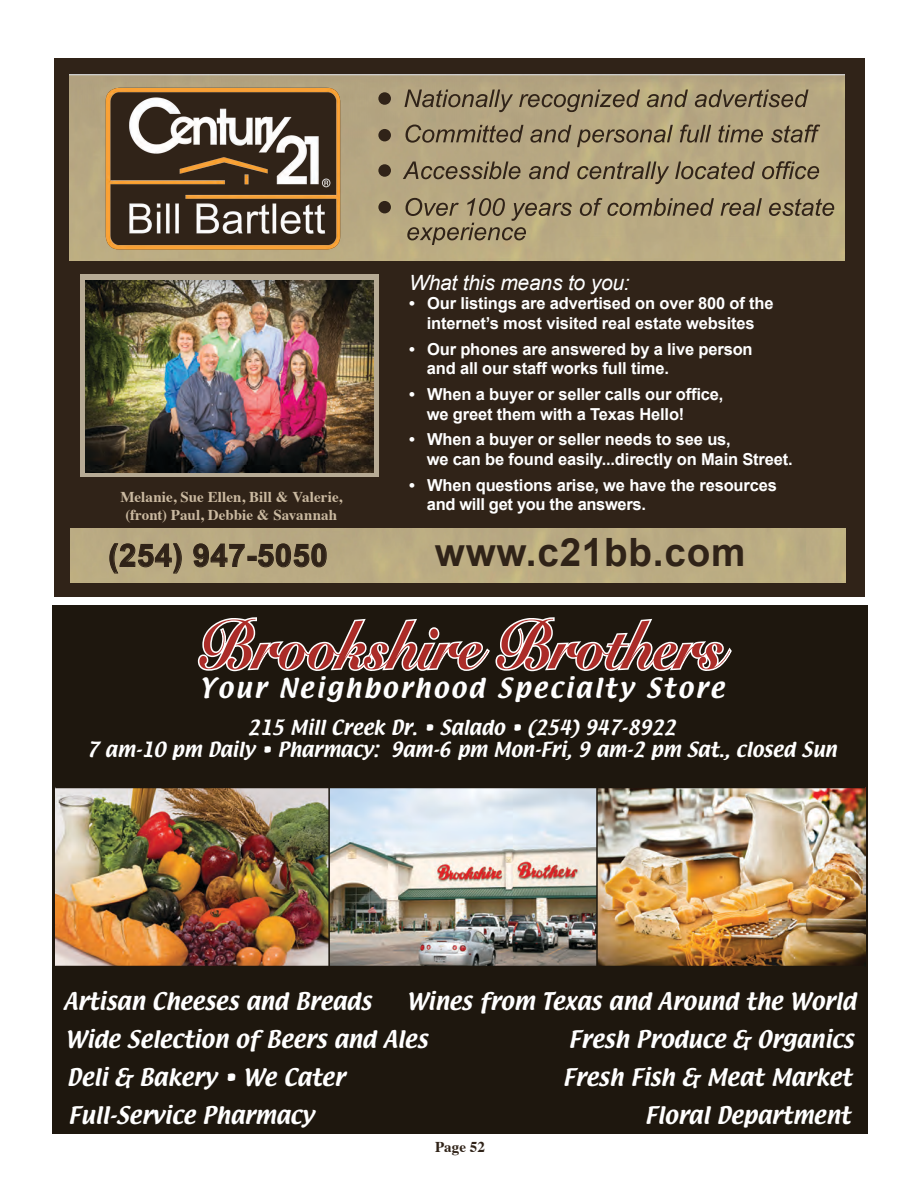
<style>
.page{position:relative;width:918px;height:1188px;background:#fff}
.page>*{position:absolute;margin:0;border:0;box-sizing:border-box;transform-origin:0 0}
.t1{font:900 67.95px "Snell Roundhand";color:#ab2c28;scale:.8 1}
.t2{font:700 39px "Arial";letter-spacing:.02em;color:#302318}
.t3{font:700 31.2px "Arial";letter-spacing:.02em;color:#302318}
.t4{font:24.15px "Textile";letter-spacing:.1em;color:#fff}
.t5{font:21.15px/37.8px "Textile";color:#fff}
.t6{font:italic 21px "Arial";letter-spacing:-.01em;color:#fff}
.t7{font:18.15px/21.8px "Textile";color:#fff;text-align:center}
.t8{font:700 16.5px/19.8px "Arial";letter-spacing:-.01em;color:#fff}
.t9{font:700 15px/18px "Times";letter-spacing:.005em;color:#cbbaa1;text-align:center}
.t10{font:700 15px "Times";letter-spacing:-.005em;color:#302318}
</style>
<div class="page">
<div style="left:54px;top:58px;width:810px;height:539px;background:#302318"></div>
<img style="left:69px;top:74px;width:775px;height:186px">
<svg style="left:406px;top:198px;width:428px;height:47px;background:#a79874"></svg>
<svg style="left:403px;top:161px;width:416px;height:23px;background:#998b6a"></svg>
<svg style="left:406px;top:125px;width:414px;height:22px;background:#988969"></svg>
<svg style="left:404px;top:90px;width:405px;height:22px;background:#968768"></svg>
<div style="left:378px;top:92px;width:13px;height:13px;background:#302318;border-radius:50%"></div>
<div style="left:378px;top:129px;width:13px;height:12px;background:#302318;border-radius:50%"></div>
<div style="left:378px;top:164px;width:13px;height:13px;background:#302318;border-radius:50%"></div>
<div style="left:378px;top:201px;width:13px;height:12px;background:#302318;border-radius:50%"></div>
<div style="left:70px;top:529px;width:775px;height:53px;background:#bbab83"></div>
<svg style="left:109px;top:543px;width:73px;height:31px;background:#9f906e"></svg>
<svg style="left:193px;top:543px;width:52px;height:25px"></svg>
<div style="left:248px;top:556px;width:9px;height:5px;border:1px solid #302318"></div>
<svg style="left:258px;top:543px;width:69px;height:25px;background:#988968"></svg>
<img style="left:106px;top:88px;width:234px;height:162px">
<div style="left:80px;top:274px;width:298px;height:203px;background:#b7ab95"></div>
<img style="left:86px;top:281px;width:288px;height:192px">
<div style="left:52px;top:605px;width:815px;height:529px;background:#1e170e"></div>
<img style="left:55px;top:788px;width:810px;height:178px">
<svg style="left:197px;top:617px;width:535px;height:55px"></svg>
<hr style="left:328px;top:787px;width:2px;height:180px;background:#1e170e">
<hr style="left:596px;top:788px;width:2px;height:180px;background:#1e170e">
<p class="t9" style="left:120px;top:486px;width:223px">Melanie, Sue Ellen, Bill &amp; Valerie, (front) Paul, Debbie &amp; Savannah</p>
<p class="t6" style="left:409px;top:270px;width:222px">What this means to you:</p>
<p class="t8" style="left:409px;top:294px;width:366px;text-align:center">• Our listings are advertised on over 800 of the internet’s most visited real estate websites</p>
<p class="t8" style="left:427px;top:339px;width:327px;text-indent:-18px">• Our phones are answered by a live person and all our staff works full time.</p>
<p class="t8" style="left:427px;top:384px;width:298px;text-indent:-18px">• When a buyer or seller calls our office, we greet them with a Texas Hello!</p>
<p class="t8" style="left:427px;top:430px;width:368px;text-indent:-18px">• When a buyer or seller needs to see us,<br>we can be found easily...directly on Main Street.</p>
<p class="t8" style="left:427px;top:475px;width:352px;text-indent:-18px">• When questions arise, we have the resources and will get you the answers.</p>
<p class="t3" style="left:108px;top:538px;width:221px">(254) 947-5050</p>
<p class="t2" style="left:435px;top:530px;width:312px">www.c21bb.com</p>
<p class="t1" style="left:200px;top:605px;width:657px">Brookshire Brothers</p>
<p class="t4" style="left:199px;top:671px;width:526px">Your Neighborhood Specialty Store</p>
<p class="t7" style="left:87px;top:718px;width:751px">215 Mill Creek Dr. • Salado • (254) 947-8922<br>7 am-10 pm Daily • Pharmacy: 9am-6 pm Mon-Fri, 9 am-2 pm Sat., closed Sun</p>
<p class="t5" style="left:63px;top:984px;width:309px">Artisan Cheeses and Breads</p>
<p class="t5" style="left:65px;top:984px;width:792px;text-indent:341px">Wines from Texas and Around the World<br>Wide Selection of Beers and Ales</p>
<p class="t5" style="left:568px;top:1021px;width:287px">Fresh Produce &amp; Organics</p>
<p class="t5" style="left:67px;top:1059px;width:279px">Deli &amp; Bakery • We Cater</p>
<p class="t5" style="left:563px;top:1059px;width:290px">Fresh Fish &amp; Meat Market</p>
<p class="t5" style="left:68px;top:1097px;width:247px">Full-Service Pharmacy</p>
<p class="t5" style="left:645px;top:1097px;width:207px">Floral Department</p>
<p class="t10" style="left:435px;top:1133px;width:51px">Page 52</p>
</div>
